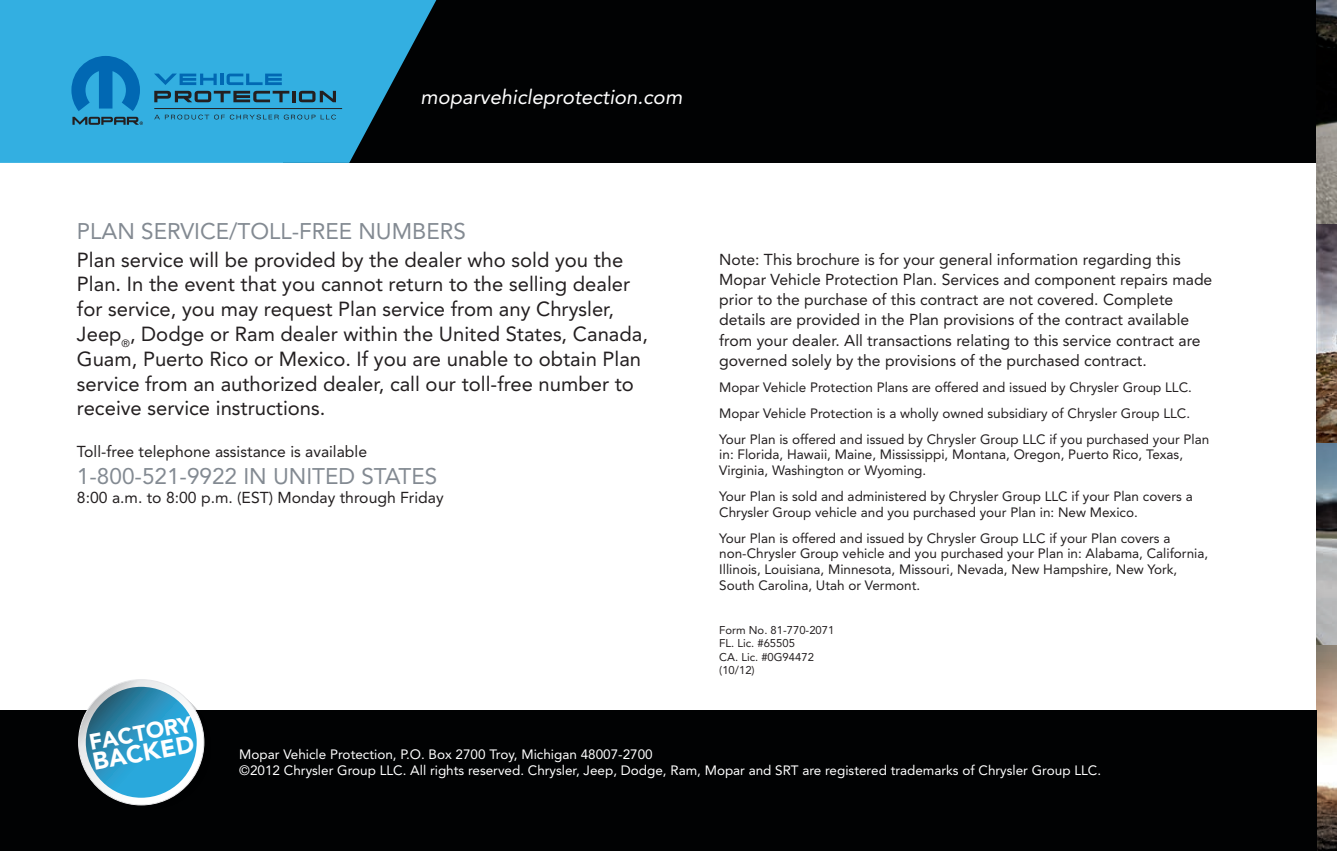
<style>
.page{position:relative;width:1337px;height:851px;background:#fff}
.page>*{position:absolute;margin:0;border:0;box-sizing:border-box;transform-origin:0 0}
.t1{font:900 24.07px "Avenir";color:#fff}
.t2{font:22.5px "Avenir LT Std";color:#838a92}
.t3{font:900 22.05px "Avenir";color:#fff}
.t4{font:20.25px/24.8px "Avenir LT Std";color:#231f20}
.t5{font:italic 20.25px "Avenir LT Std";color:#fff}
.t6{font:15.75px/20.2px "Avenir LT Std";color:#231f20}
.t7{font:13.5px/15.8px "Avenir LT Std";color:#231f20}
.t8{font:13.5px/15.8px "Avenir LT Std";color:#fff}
.t9{font:11.25px/13.5px "Avenir LT Std";color:#231f20}
</style>
<div class="page">
<img style="left:1316px;top:223px;width:20px;height:627px">
<div style="left:283px;top:0;width:1033px;height:163px;background:#010203"></div>
<div style="left:0;top:710px;width:1316px;height:140px;background:#010203"></div>
<svg style="left:79px;top:679px;width:125px;height:125px;background:#e6ebed"></svg>
<svg style="left:86px;top:686px;width:111px;height:111px;background:#2b96c3"></svg>
<svg style="left:0;top:0;width:436px;height:163px;background:#2d9bc7"></svg>
<svg style="left:71px;top:56px;width:69px;height:55px;background:#1585c6"></svg>
<svg style="left:72px;top:117px;width:71px;height:8px"></svg>
<svg style="left:154px;top:115px;width:161px;height:4px"></svg>
<svg style="left:321px;top:115px;width:15px;height:4px"></svg>
<hr style="left:154px;top:108px;width:188px;height:1px;background:#231f20">
<svg style="left:154px;top:73px;width:128px;height:12px;background:#1b8dcb"></svg>
<svg style="left:154px;top:91px;width:182px;height:11px;background:#2a6680"></svg>
<img style="left:1316px;top:0;width:20px;height:223px">
<p class="t5" style="left:420px;top:85px;width:263px">moparvehicleprotection.com</p>
<p class="t2" style="left:77px;top:218px;width:390px">PLAN SERVICE/TOLL-FREE NUMBERS</p>
<p class="t4" style="left:77px;top:247px;width:572px">Plan service will be provided by the dealer who sold you the Plan. In the event that you cannot return to the selling dealer for service, you may request Plan service from any Chrysler, Jeep<sub>®</sub>, Dodge or Ram dealer within the United States, Canada, Guam, Puerto Rico or Mexico. If you are unable to obtain Plan service from an authorized dealer, call our toll-free number to receive service instructions.</p>
<p class="t6" style="left:77px;top:441px;width:292px">Toll-free telephone assistance is available</p>
<p class="t2" style="left:77px;top:463px;width:362px">1-800-521-9922 IN UNITED STATES</p>
<p class="t6" style="left:77px;top:487px;width:368px">8:00 a.m. to 8:00 p.m. (EST) Monday through Friday</p>
<p class="t6" style="left:719px;top:249px;width:494px">Note: This brochure is for your general information regarding this Mopar Vehicle Protection Plan. Services and component repairs made prior to the purchase of this contract are not covered. Complete details are provided in the Plan provisions of the contract available from your dealer. All transactions relating to this service contract are governed solely by the provisions of the purchased contract.</p>
<p class="t7" style="left:719px;top:374px;width:491px;line-height:25.9px">Mopar Vehicle Protection Plans are offered and issued by Chrysler Group LLC.<br>Mopar Vehicle Protection is a wholly owned subsidiary of Chrysler Group LLC.<br>Your Plan is offered and issued by Chrysler Group LLC if you purchased your Plan</p>
<p class="t7" style="left:719px;top:447px;width:465px">in: Florida, Hawaii, Maine, Mississippi, Montana, Oregon, Puerto Rico, Texas,<br>Virginia, Washington or Wyoming.</p>
<p class="t7" style="left:719px;top:488px;width:475px">Your Plan is sold and administered by Chrysler Group LLC if your Plan covers a<br>Chrysler Group vehicle and you purchased your Plan in: New Mexico.</p>
<p class="t7" style="left:719px;top:530px;width:490px">Your Plan is offered and issued by Chrysler Group LLC if your Plan covers a non-Chrysler Group vehicle and you purchased your Plan in: Alabama, California, Illinois, Louisiana, Minnesota, Missouri, Nevada, New Hampshire, New York, South Carolina, Utah or Vermont.</p>
<p class="t9" style="left:719px;top:623px;width:117px">Form No. 81-770-2071<br>FL. Lic. #65505<br>CA. Lic. #0G94472 (10/12)</p>
<p class="t3" style="left:87px;top:728px;width:106px;rotate:-10deg">FACTORY</p>
<p class="t1" style="left:90px;top:747px;width:104px;rotate:-10deg">BACKED</p>
<p class="t8" style="left:239px;top:746px;width:863px">Mopar Vehicle Protection, P.O. Box 2700 Troy, Michigan 48007-2700<br>©2012 Chrysler Group LLC. All rights reserved. Chrysler, Jeep, Dodge, Ram, Mopar and SRT are registered trademarks of Chrysler Group LLC.</p>
</div>
